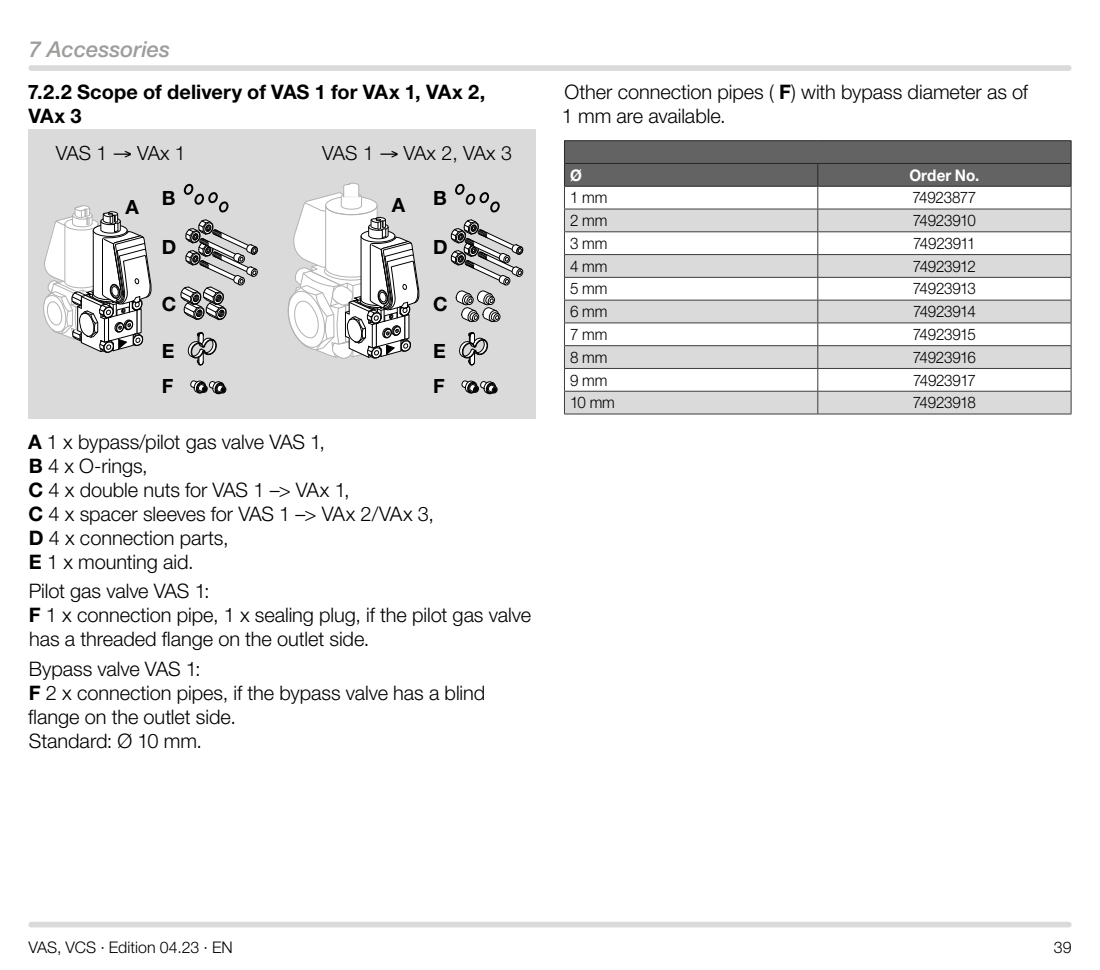
<style>
.page{position:relative;width:1100px;height:970px;background:#fff}
.page>*{position:absolute;margin:0;border:0;box-sizing:border-box;transform-origin:0 0}
.t1{font:italic 500 22px "Helvetica Neue LT Pro";color:#9d9d9c}
.t2{font:300 20px/24px "Helvetica Neue LT Pro";letter-spacing:-.005em;color:#000}
.t3{font:700 20px/24px "Helvetica Neue LT Pro";letter-spacing:.005em;color:#000}
.t4{font:300 19.6px "Helvetica Neue LT Pro";letter-spacing:-.025em;color:#000}
.t5{font:700 19.6px "Helvetica Neue LT Pro";color:#000}
.t6{font:300 16px "Helvetica Neue LT Pro";letter-spacing:-.015em;color:#000;scale:.95 1}
.t7{font:300 16px "Helvetica Neue LT Pro";letter-spacing:-.015em;color:#000}
.t8{font:700 16px "Helvetica Neue LT Pro";letter-spacing:.005em;color:#fff;scale:.95 1}
.s1{font-weight:700}
</style>
<div class="page">
<div style="left:31px;top:921px;width:1038px;height:6px;background:#dadada"></div>
<div style="left:31px;top:65px;width:1038px;height:6px;background:#dadada"></div>
<div style="left:28px;top:129px;width:508px;height:290px;background:#dadada"></div>
<svg style="left:43px;top:205px;width:109px;height:148px"></svg>
<svg style="left:190px;top:380px;width:37px;height:15px"></svg>
<svg style="left:180px;top:183px;width:78px;height:138px"></svg>
<svg style="left:187px;top:332px;width:30px;height:34px"></svg>
<svg style="left:461px;top:380px;width:37px;height:15px"></svg>
<svg style="left:450px;top:183px;width:73px;height:140px"></svg>
<svg style="left:459px;top:332px;width:30px;height:34px"></svg>
<svg style="left:287px;top:182px;width:133px;height:177px"></svg>
<hr style="left:564px;top:140px;width:254px;height:1px;background:#282827">
<hr style="left:818px;top:140px;width:253px;height:1px;background:#282827">
<svg style="left:564px;top:141px;width:508px;height:272px"></svg>
<hr style="left:564px;top:413px;width:254px;height:1px;background:#3c3c3b">
<hr style="left:818px;top:413px;width:253px;height:1px;background:#3c3c3b">
<p class="t1" style="left:28px;top:36px;width:143px">7 Accessories</p>
<p class="t3" style="left:28px;top:80px;width:459px">7.2.2 Scope of delivery of VAS 1 for VAx 1, VAx 2,<br>VAx 3</p>
<p class="t4" style="left:56px;top:141px;width:132px">VAS 1 → VAx 1</p>
<p class="t4" style="left:322px;top:141px;width:191px">VAS 1 → VAx 2, VAx 3</p>
<p class="t5" style="left:125px;top:195px;width:15px">A</p>
<p class="t5" style="left:162px;top:186px;width:15px">B</p>
<p class="t5" style="left:162px;top:235px;width:16px">D</p>
<p class="t5" style="left:162px;top:292px;width:16px">C</p>
<p class="t5" style="left:162px;top:338px;width:14px">E</p>
<p class="t5" style="left:162px;top:374px;width:13px">F</p>
<p class="t5" style="left:392px;top:193px;width:15px">A</p>
<p class="t5" style="left:433px;top:186px;width:15px">B</p>
<p class="t5" style="left:433px;top:235px;width:16px">D</p>
<p class="t5" style="left:433px;top:292px;width:16px">C</p>
<p class="t5" style="left:433px;top:338px;width:14px">E</p>
<p class="t5" style="left:433px;top:374px;width:13px">F</p>
<p class="t2" style="left:28px;top:429px;width:407px"><span class="s1">A</span> 1 x bypass/pilot gas valve VAS 1,<br><span class="s1">B</span> 4 x O-rings,<br><span class="s1">C</span> 4 x double nuts for VAS 1 –&gt; VAx 1,<br><span class="s1">C</span> 4 x spacer sleeves for VAS 1 –&gt; VAx 2/VAx 3,<br><span class="s1">D</span> 4 x connection parts,<br><span class="s1">E</span> 1 x mounting aid.</p>
<p class="t2" style="left:29px;top:578px;width:504px">Pilot gas valve VAS 1:<br><span class="s1">F</span> 1 x connection pipe, 1 x sealing plug, if the pilot gas valve has a threaded flange on the outlet side.</p>
<p class="t2" style="left:28px;top:656px;width:458px">Bypass valve VAS 1:<br><span class="s1">F</span> 2 x connection pipes, if the bypass valve has a blind flange on the outlet side.<br>Standard: Ø 10 mm.</p>
<p class="t2" style="left:562px;top:80px;width:468px">Other connection pipes ( <span class="s1">F</span>) with bypass diameter as of<br>1 mm are available.</p>
<p class="t8" style="left:570px;top:165px;width:14px">Ø</p>
<p class="t8" style="left:909px;top:165px;width:73px">Order No.</p>
<p class="t6" style="left:570px;top:188px;width:41px">1 mm</p>
<p class="t6" style="left:912px;top:188px;width:69px">74923877</p>
<p class="t6" style="left:570px;top:211px;width:41px">2 mm</p>
<p class="t6" style="left:913px;top:211px;width:68px">74923910</p>
<p class="t6" style="left:570px;top:233px;width:41px">3 mm</p>
<p class="t6" style="left:913px;top:233px;width:67px">74923911</p>
<p class="t6" style="left:570px;top:256px;width:41px">4 mm</p>
<p class="t6" style="left:913px;top:256px;width:68px">74923912</p>
<p class="t6" style="left:570px;top:279px;width:41px">5 mm</p>
<p class="t6" style="left:913px;top:279px;width:68px">74923913</p>
<p class="t6" style="left:570px;top:302px;width:41px">6 mm</p>
<p class="t6" style="left:913px;top:302px;width:68px">74923914</p>
<p class="t6" style="left:570px;top:324px;width:41px">7 mm</p>
<p class="t6" style="left:913px;top:324px;width:68px">74923915</p>
<p class="t6" style="left:570px;top:347px;width:41px">8 mm</p>
<p class="t6" style="left:913px;top:347px;width:68px">74923916</p>
<p class="t6" style="left:570px;top:370px;width:41px">9 mm</p>
<p class="t6" style="left:913px;top:370px;width:68px">74923917</p>
<p class="t6" style="left:570px;top:393px;width:49px">10 mm</p>
<p class="t6" style="left:913px;top:393px;width:68px">74923918</p>
<p class="t7" style="left:28px;top:937px;width:206px">VAS, VCS · Edition 04.23 · EN</p>
<p class="t7" style="left:1054px;top:937px;width:19px">39</p>
</div>
